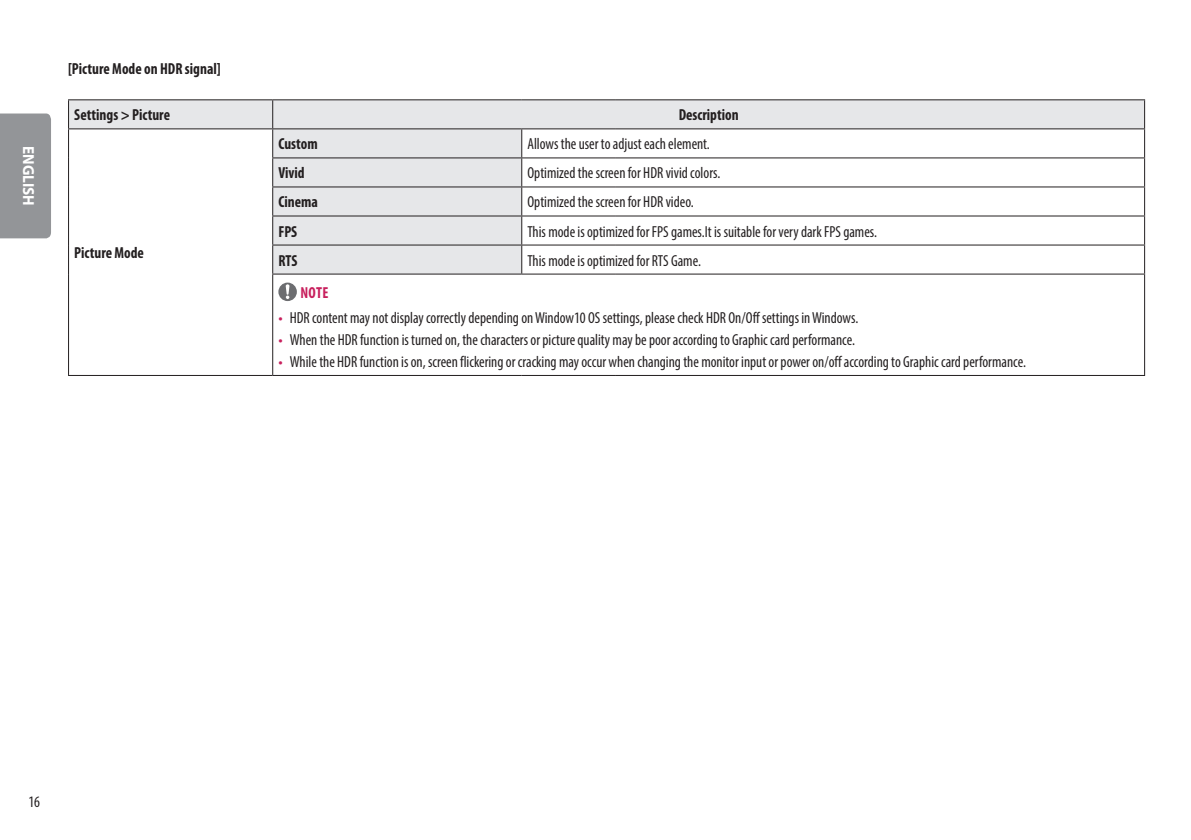
<style>
.page{position:relative;width:1191px;height:840px;background:#fff}
.page>*{position:absolute;margin:0;border:0;box-sizing:border-box;transform-origin:0 0}
.Body{font:condensed 16px "Myriad Pro";color:#231f20;scale:.95 1}
.Body_Bold{font:700 condensed 16px "Myriad Pro";color:#231f20;scale:.95 1}
.Body_Bold_Center{font:700 condensed 16px "Myriad Pro";color:#231f20;scale:.95 1}
.t1{font:700 16px "Myriad Pro";color:#fff;scale:.95 1}
.Warning{font:700 condensed 16px "Myriad Pro";color:#c8205d;scale:.95 1}
.s1{font-family:"LG Smart";font-stretch:normal;color:#c8205d}
</style>
<div class="page">
<div style="left:0;top:113px;width:51px;height:125px;background:#939598"></div>
<div style="left:69px;top:100px;width:1075px;height:28px;background:#e6e7e9"></div>
<svg style="left:69px;top:129px;width:1075px;height:246px"></svg>
<hr style="left:273px;top:128px;width:249px;height:1px;background:#231f20">
<hr style="left:522px;top:128px;width:93px;height:1px;background:#231f20">
<hr style="left:615px;top:128px;width:530px;height:1px;background:#231f20">
<hr style="left:522px;top:157px;width:93px;height:1px;background:#231f20">
<hr style="left:615px;top:157px;width:530px;height:1px;background:#231f20">
<hr style="left:522px;top:186px;width:93px;height:1px;background:#231f20">
<hr style="left:615px;top:186px;width:530px;height:1px;background:#231f20">
<hr style="left:522px;top:215px;width:93px;height:1px;background:#231f20">
<hr style="left:615px;top:215px;width:530px;height:1px;background:#231f20">
<hr style="left:522px;top:244px;width:93px;height:1px;background:#231f20">
<hr style="left:615px;top:244px;width:530px;height:1px;background:#231f20">
<hr style="left:522px;top:273px;width:93px;height:1px;background:#231f20">
<hr style="left:615px;top:273px;width:530px;height:1px;background:#231f20">
<hr style="left:273px;top:375px;width:249px;height:1px;background:#231f20">
<hr style="left:522px;top:375px;width:93px;height:1px;background:#231f20">
<hr style="left:615px;top:375px;width:530px;height:1px;background:#231f20">
<hr style="left:68px;top:99px;width:205px;height:1px;background:#231f20">
<hr style="left:273px;top:99px;width:249px;height:1px;background:#231f20">
<hr style="left:522px;top:99px;width:93px;height:1px;background:#231f20">
<hr style="left:615px;top:99px;width:530px;height:1px;background:#231f20">
<hr style="left:272px;top:157px;width:250px;height:1px;background:#231f20">
<hr style="left:272px;top:186px;width:250px;height:1px;background:#231f20">
<hr style="left:272px;top:215px;width:250px;height:1px;background:#231f20">
<hr style="left:272px;top:244px;width:250px;height:1px;background:#231f20">
<svg style="left:272px;top:100px;width:1px;height:173px"></svg>
<svg style="left:521px;top:129px;width:1px;height:144px"></svg>
<hr style="left:272px;top:273px;width:250px;height:1px;background:#231f20">
<svg style="left:68px;top:100px;width:1px;height:174px"></svg>
<hr style="left:68px;top:274px;width:1px;height:101px;background:#231f20">
<hr style="left:68px;top:128px;width:205px;height:1px;background:#231f20">
<hr style="left:272px;top:274px;width:1px;height:101px;background:#231f20">
<hr style="left:68px;top:375px;width:205px;height:1px;background:#231f20">
<svg style="left:1144px;top:100px;width:1px;height:173px"></svg>
<hr style="left:1144px;top:274px;width:1px;height:101px;background:#231f20">
<svg style="left:278px;top:282px;width:19px;height:19px"></svg>
<p class="t1" style="left:39px;top:146px;width:64px;rotate:90deg">ENGLISH</p>
<p class="Body_Bold" style="left:68px;top:59px;width:162px">[Picture Mode on HDR signal]</p>
<p class="Body_Bold" style="left:74px;top:105px;width:102px">Settings &gt; Picture</p>
<p class="Body_Bold_Center" style="left:678px;top:105px;width:65px">Description</p>
<p class="Body_Bold" style="left:74px;top:243px;width:75px">Picture Mode</p>
<p class="Body_Bold" style="left:278px;top:134px;width:43px">Custom</p>
<p class="Body" style="left:527px;top:134px;width:193px">Allows the user to adjust each element.</p>
<p class="Body_Bold" style="left:278px;top:163px;width:29px">Vivid</p>
<p class="Body" style="left:527px;top:163px;width:204px">Optimized the screen for HDR vivid colors.</p>
<p class="Body_Bold" style="left:278px;top:192px;width:43px">Cinema</p>
<p class="Body" style="left:527px;top:192px;width:176px">Optimized the screen for HDR video.</p>
<p class="Body_Bold" style="left:278px;top:221px;width:21px">FPS</p>
<p class="Body" style="left:527px;top:221px;width:369px">This mode is optimized for FPS games.It is suitable for very dark FPS games.</p>
<p class="Body_Bold" style="left:278px;top:250px;width:21px">RTS</p>
<p class="Body" style="left:527px;top:250px;width:184px">This mode is optimized for RTS Game.</p>
<p class="Warning" style="left:300px;top:282px;width:31px">NOTE</p>
<p class="Body" style="left:278px;top:308px;width:612px"><span class="s1">•</span> HDR content may not display correctly depending on Window10 OS settings, please check HDR On/Off settings in Windows.</p>
<p class="Body" style="left:278px;top:330px;width:608px"><span class="s1">•</span> When the HDR function is turned on, the characters or picture quality may be poor according to Graphic card performance.</p>
<p class="Body" style="left:278px;top:352px;width:788px"><span class="s1">•</span> While the HDR function is on, screen flickering or cracking may occur when changing the monitor input or power on/off according to Graphic card performance.</p>
<p class="Body" style="left:28px;top:791px;width:14px">16</p>
</div>
